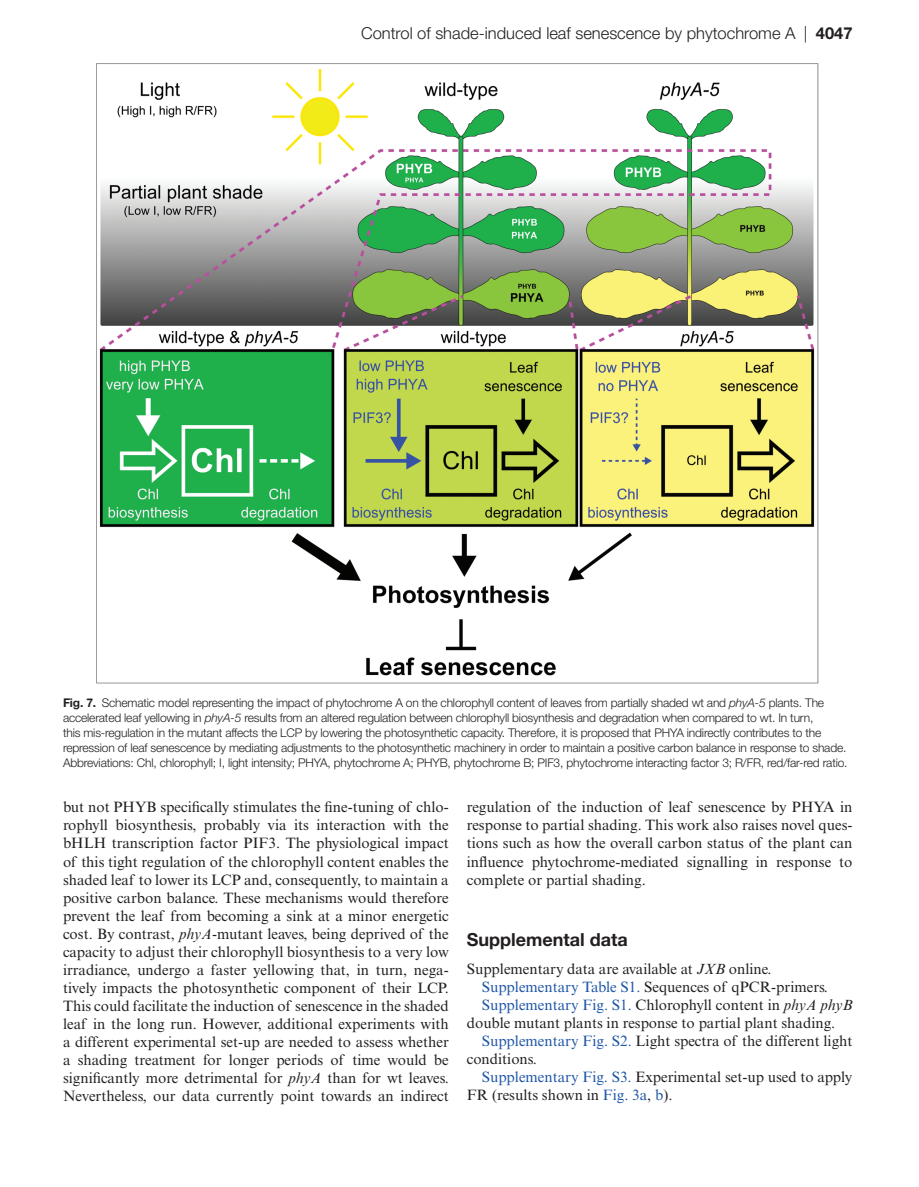
<style>
.page{position:relative;width:919px;height:1187px;background:#fff}
.page>*{position:absolute;margin:0;border:0;box-sizing:border-box;transform-origin:0 0}
.t1{font:700 18px "Helvetica Neue LT Std";color:#231f20}
.t2{font:300 16.5px "Helvetica Neue LT Std";color:#231f20}
.t3{font:15px/18px "Times New Roman MT Std";color:#231f20;text-align:justify}
.t4{font:15px "Times New Roman MT Std";color:#1e56a6}
.t5{font:300 12px/15px "Helvetica Neue LT Std";letter-spacing:-.015em;color:#231f20}
.s1{font-weight:700}
.s2{font-style:italic}
.s3{color:#1e56a6}
.s4{color:#231f20}
.s5{font-style:italic;color:#231f20}
</style>
<div class="page">
<img style="left:97px;top:63px;width:721px;height:620px">
<p class="t2" style="left:361px;top:23px;width:493px">Control of shade-induced leaf senescence by phytochrome A | <span class="s1">4047</span></p>
<p class="t5" style="left:63px;top:695px;width:786px"><span class="s1">Fig. 7.</span> Schematic model representing the impact of phytochrome A on the chlorophyll content of leaves from partially shaded wt and <span class="s2">phyA-5</span> plants. The accelerated leaf yellowing in <span class="s2">phyA-5</span> results from an altered regulation between chlorophyll biosynthesis and degradation when compared to wt. In turn,<br>this mis-regulation in the mutant affects the LCP by lowering the photosynthetic capacity. Therefore, it is proposed that PHYA indirectly contributes to the repression of leaf senescence by mediating adjustments to the photosynthetic machinery in order to maintain a positive carbon balance in response to shade.<br>Abbreviations: Chl, chlorophyll; I, light intensity; PHYA, phytochrome A; PHYB, phytochrome B; PIF3, phytochrome interacting factor 3; R/FR, red/far-red ratio.</p>
<p class="t3" style="left:63px;top:798px;width:387px">but not PHYB specifically stimulates the fine-tuning of chlo&shy;rophyll biosynthesis, probably via its interaction with the bHLH transcription factor PIF3. The physiological impact of this tight regulation of the chlorophyll content enables the shaded leaf to lower its LCP and, consequently, to maintain a positive carbon balance. These mechanisms would therefore prevent the leaf from becoming a sink at a minor energetic cost. By contrast, <span class="s2">phyA</span>-mutant leaves, being deprived of the capacity to adjust their chlorophyll biosynthesis to a very low irradiance, undergo a faster yellowing that, in turn, nega&shy;tively impacts the photosynthetic component of their LCP.<br>This could facilitate the induction of senescence in the shaded leaf in the long run. However, additional experiments with a different experimental set-up are needed to assess whether a shading treatment for longer periods of time would be significantly more detrimental for <span class="s2">phyA</span> than for wt leaves.<br>Nevertheless, our data currently point towards an indirect</p>
<p class="t3" style="left:466px;top:798px;width:387px">regulation of the induction of leaf senescence by PHYA in response to partial shading. This work also raises novel ques&shy;tions such as how the overall carbon status of the plant can influence phytochrome-mediated signalling in response to complete or partial shading.</p>
<p class="t1" style="left:466px;top:928px;width:162px">Supplemental data</p>
<p class="t3" style="left:466px;top:959px;width:306px">Supplementary data are available at <span class="s2">JXB</span> online.</p>
<p class="t3" style="left:481px;top:977px;width:347px"><span class="s3">Supplementary Table S1.</span> Sequences of qPCR-primers.</p>
<p class="t4" style="left:481px;top:996px;width:372px">Supplementary Fig. S1. <span class="s4">Chlorophyll content in</span> <span class="s5">phyA phyB</span></p>
<p class="t3" style="left:466px;top:1013px;width:370px">double mutant plants in response to partial plant shading.</p>
<p class="t3" style="left:481px;top:1031px;width:372px"><span class="s3">Supplementary Fig. S2.</span> Light spectra of the different light</p>
<p class="t3" style="left:466px;top:1049px;width:71px">conditions.</p>
<p class="t3" style="left:481px;top:1067px;width:372px"><span class="s3">Supplementary Fig. S3.</span> Experimental set-up used to apply</p>
<p class="t3" style="left:466px;top:1085px;width:207px">FR (results shown in <span class="s3">Fig. 3a</span>, <span class="s3">b</span>).</p>
</div>
